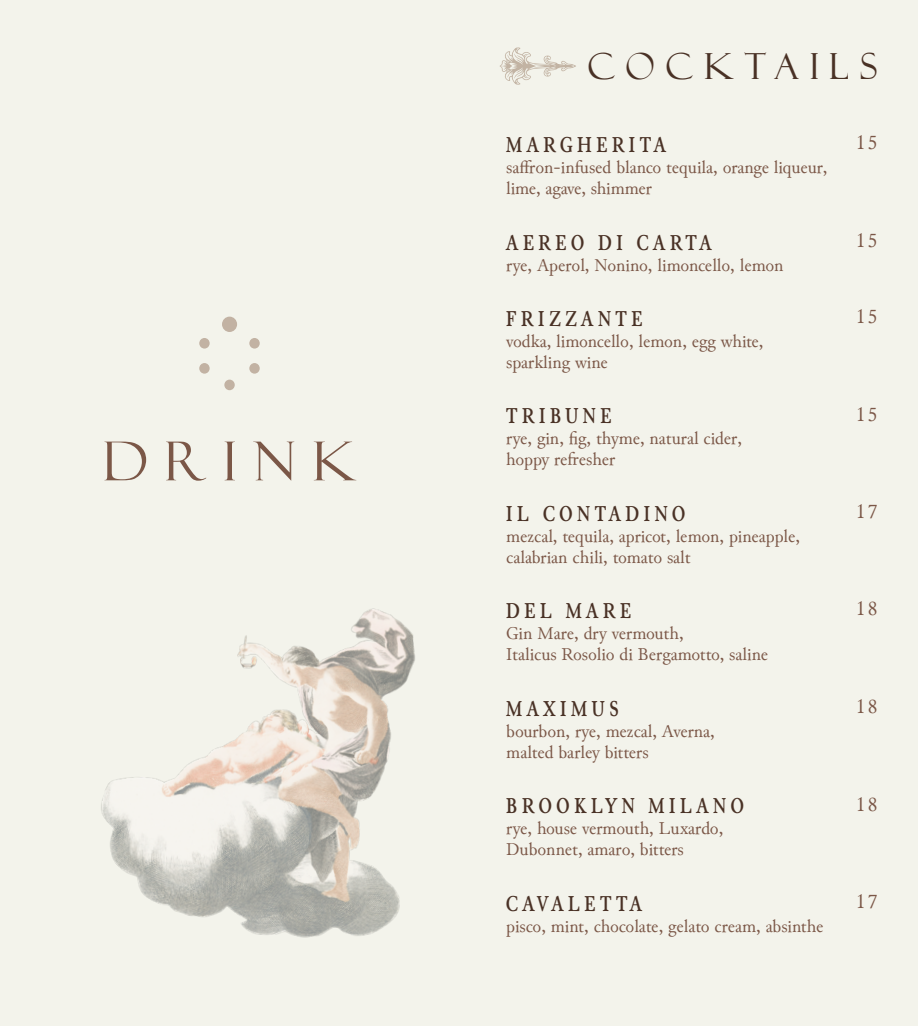
<style>
.page{position:relative;width:918px;height:1026px;background:#f3f3eb}
.page>*{position:absolute;margin:0;border:0;box-sizing:border-box;transform-origin:0 0}
.t1{font:53.85px "Felix Titling";letter-spacing:.3em;color:#7b5747}
.t2{font:36px "Felix Titling";letter-spacing:.3em;color:#493125}
.t3{font:700 condensed 22.5px "Junicode";letter-spacing:.2em;color:#493125}
.t4{font:21px "Junicode";letter-spacing:.1em;color:#7b5747}
.t5{font:18px/21px "Junicode";color:#7b5747}
</style>
<div class="page">
<svg style="left:499px;top:47px;width:77px;height:38px"></svg>
<div style="left:222px;top:317px;width:15px;height:15px;background:#c2b2a3;border-radius:50%"></div>
<div style="left:224px;top:380px;width:11px;height:10px;background:#c2b2a3;border-radius:50%"></div>
<div style="left:199px;top:363px;width:11px;height:11px;background:#c2b2a3;border-radius:50%"></div>
<div style="left:199px;top:338px;width:11px;height:11px;background:#c2b2a3;border-radius:50%"></div>
<div style="left:249px;top:363px;width:11px;height:11px;background:#c2b2a3;border-radius:50%"></div>
<div style="left:249px;top:338px;width:11px;height:11px;background:#c2b2a3;border-radius:50%"></div>
<img style="left:101px;top:608px;width:314px;height:330px">
<h1 class="t1" style="left:102px;top:430px;width:256px">drink</h1>
<h2 class="t2" style="left:587px;top:46px;width:292px">COCKTAILS</h2>
<p class="t3" style="left:506px;top:127px;width:161px">MARGHERITA</p>
<p class="t5" style="left:506px;top:157px;width:323px">saffron-infused blanco tequila, orange liqueur, lime, agave, shimmer</p>
<p class="t3" style="left:506px;top:225px;width:207px">AEREO DI CARTA</p>
<p class="t5" style="left:506px;top:255px;width:279px">rye, Aperol, Nonino, limoncello, lemon</p>
<p class="t3" style="left:506px;top:301px;width:138px">FRIZZANTE</p>
<p class="t5" style="left:506px;top:331px;width:259px">vodka, limoncello, lemon, egg white, sparkling wine</p>
<p class="t3" style="left:506px;top:398px;width:107px">TRIBUNE</p>
<p class="t5" style="left:506px;top:429px;width:237px">rye, gin, fig, thyme, natural cider, hoppy refresher</p>
<p class="t3" style="left:506px;top:496px;width:181px">IL CONTADINO</p>
<p class="t5" style="left:506px;top:526px;width:295px">mezcal, tequila, apricot, lemon, pineapple, calabrian chili, tomato salt</p>
<p class="t3" style="left:506px;top:593px;width:126px">DEL MARE</p>
<p class="t5" style="left:506px;top:623px;width:263px">Gin Mare, dry vermouth,<br>Italicus Rosolio di Bergamotto, saline</p>
<p class="t3" style="left:506px;top:691px;width:114px">MAXIMUS</p>
<p class="t5" style="left:506px;top:721px;width:210px">bourbon, rye, mezcal, Averna, malted barley bitters</p>
<p class="t3" style="left:506px;top:788px;width:239px">BROOKLYN MILANO</p>
<p class="t5" style="left:506px;top:819px;width:219px">rye, house vermouth, Luxardo,<br>Dubonnet, amaro, bitters</p>
<p class="t3" style="left:506px;top:886px;width:137px">CAVALETTA</p>
<p class="t5" style="left:506px;top:916px;width:319px">pisco, mint, chocolate, gelato cream, absinthe</p>
<p class="t4" style="left:856px;top:128px;width:23px">15</p>
<p class="t4" style="left:856px;top:226px;width:23px">15</p>
<p class="t4" style="left:856px;top:302px;width:23px">15</p>
<p class="t4" style="left:856px;top:399px;width:23px">15</p>
<p class="t4" style="left:856px;top:497px;width:23px">17</p>
<p class="t4" style="left:856px;top:594px;width:23px">18</p>
<p class="t4" style="left:856px;top:692px;width:23px">18</p>
<p class="t4" style="left:856px;top:789px;width:23px">18</p>
<p class="t4" style="left:856px;top:887px;width:23px">17</p>
</div>
